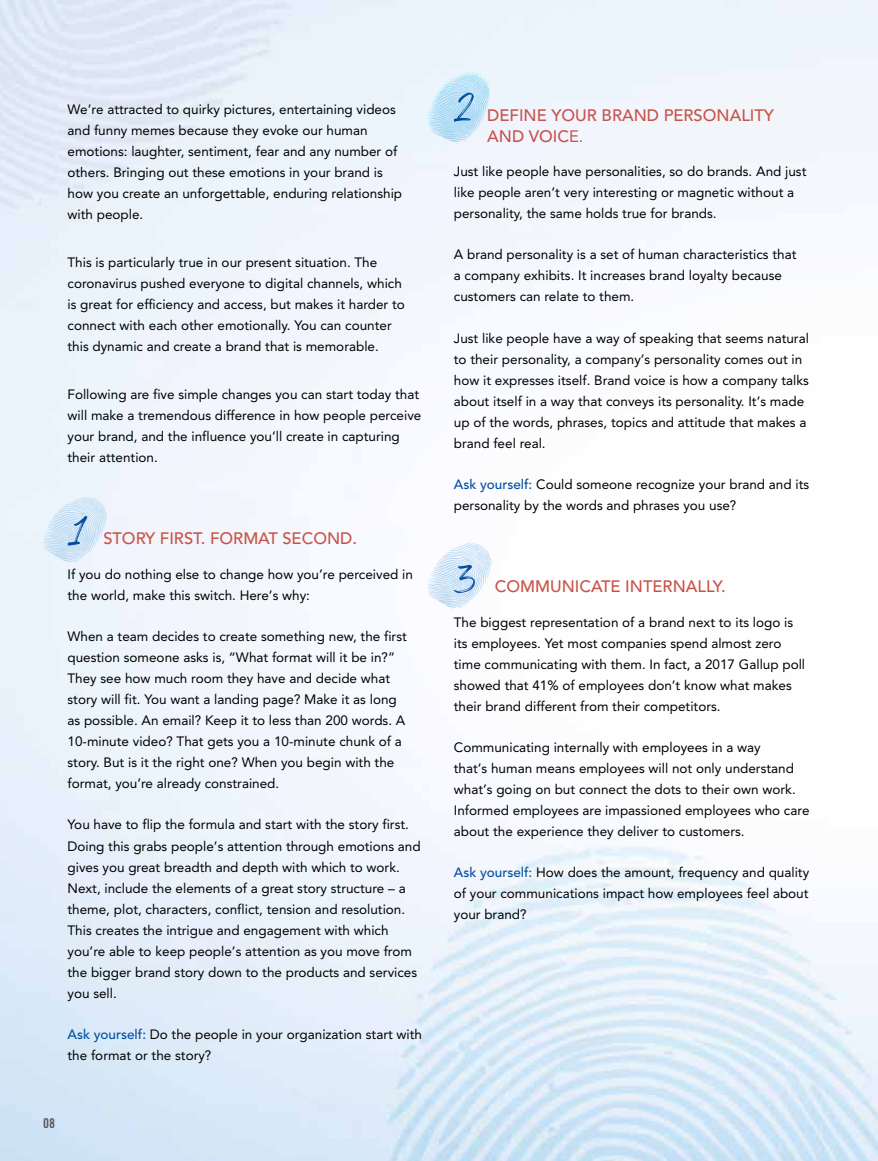
<style>
.page{position:relative;width:878px;height:1161px;background:#fff}
.page>*{position:absolute;margin:0;border:0;box-sizing:border-box;transform-origin:0 0}
.t1{font:52.5px "Perfetto";color:#034ea2}
.t2{font:500 16.5px/21px "Avenir";color:#c85248}
.t3{font:13.5px/21px "Avenir";color:#000}
.t4{font:13.5px "Trade Gothic LT Std Bd Cn 20";color:#58595b}
.s1{font-weight:500;color:#034ea2}
.s2{font-weight:400}
</style>
<div class="page">
<svg style="left:43px;top:497px;width:65px;height:66px;background:#d9e9f8"></svg>
<svg style="left:427px;top:543px;width:65px;height:66px"></svg>
<svg style="left:427px;top:72px;width:63px;height:72px;background:#cbe7f7"></svg>
<p class="t3" style="left:68px;top:99px;width:336px">We’re attracted to quirky pictures, entertaining videos and funny memes because they evoke our human emotions: laughter, sentiment, fear and any number of others. Bringing out these emotions in your brand is how you create an unforgettable, enduring relationship with people.</p>
<p class="t3" style="left:68px;top:252px;width:339px">This is particularly true in our present situation. The coronavirus pushed everyone to digital channels, which is great for efficiency and access, but makes it harder to connect with each other emotionally. You can counter this dynamic and create a brand that is memorable.</p>
<p class="t3" style="left:68px;top:384px;width:355px">Following are five simple changes you can start today that will make a tremendous difference in how people perceive your brand, and the influence you’ll create in capturing their attention.</p>
<h1 class="t1" style="left:68px;top:506px;width:19px">1</h1>
<p class="t2" style="left:103px;top:529px;width:255px">STORY FIRST. FORMAT SECOND.</p>
<p class="t3" style="left:68px;top:564px;width:347px">If you do nothing else to change how you’re perceived in the world, make this switch. Here’s why:</p>
<p class="t3" style="left:68px;top:626px;width:341px">When a team decides to create something new, the first question someone asks is, “What format will it be in?” They see how much room they have and decide what story will fit. You want a landing page? Make it as long as possible. An email? Keep it to less than 200 words. A 10-minute video? That gets you a 10-minute chunk of a story. But is it the right one? When you begin with the format, you’re already constrained.</p>
<p class="t3" style="left:68px;top:814px;width:354px">You have to flip the formula and start with the story first.<br>Doing this grabs people’s attention through emotions and gives you great breadth and depth with which to work.<br>Next, include the elements of a great story structure – a theme, plot, characters, conflict, tension and resolution.<br>This creates the intrigue and engagement with which you’re able to keep people’s attention as you move from the bigger brand story down to the products and services you sell.</p>
<p class="t3" style="left:68px;top:1024px;width:356px"><span class="s1">Ask yourself:</span> Do the people in your organization start with the format or the story?</p>
<p class="t4" style="left:43px;top:1115px;width:13px">08</p>
<h1 class="t1" style="left:454px;top:82px;width:21px">2</h1>
<p class="t2" style="left:487px;top:105px;width:288px">DEFINE YOUR BRAND PERSONALITY<br>AND VOIC<span class="s2">E.</span></p>
<p class="t3" style="left:454px;top:161px;width:354px">Just like people have personalities, so do brands. And just like people aren’t very interesting or magnetic without a personality, the same holds true for brands.</p>
<p class="t3" style="left:454px;top:244px;width:344px">A brand personality is a set of human characteristics that a company exhibits. It increases brand loyalty because customers can relate to them.</p>
<p class="t3" style="left:454px;top:328px;width:356px">Just like people have a way of speaking that seems natural to their personality, a company’s personality comes out in how it expresses itself. Brand voice is how a company talks about itself in a way that conveys its personality. It’s made up of the words, phrases, topics and attitude that makes a brand feel real.</p>
<p class="t3" style="left:454px;top:474px;width:357px"><span class="s1">Ask yourself:</span> Could someone recognize your brand and its personality by the words and phrases you use?</p>
<h1 class="t1" style="left:454px;top:554px;width:24px">3</h1>
<p class="t2" style="left:495px;top:577px;width:232px">COMMUNICATE INTERNALLY.</p>
<p class="t3" style="left:454px;top:612px;width:353px">The biggest representation of a brand next to its logo is its employees. Yet most companies spend almost zero time communicating with them. In fact, a 2017 Gallup poll showed that 41% of employees don’t know what makes their brand different from their competitors.</p>
<p class="t3" style="left:454px;top:737px;width:357px">Communicating internally with employees in a way<br>that’s human means employees will not only understand what’s going on but connect the dots to their own work.<br>Informed employees are impassioned employees who care about the experience they deliver to customers.</p>
<p class="t3" style="left:454px;top:862px;width:357px;text-align:justify"><span class="s1">Ask yourself:</span> How does the amount, frequency and quality of your communications impact how employees feel about your brand?</p>
</div>
